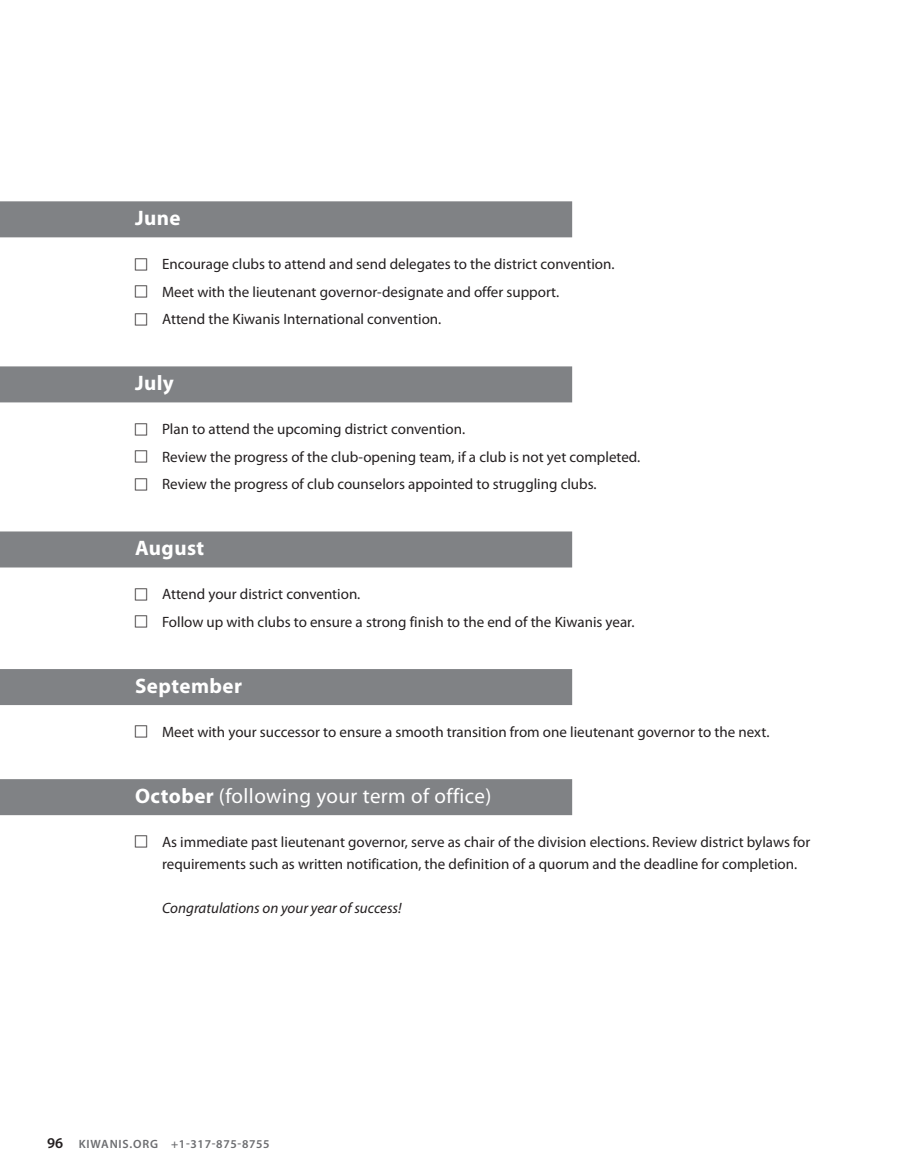
<style>
.page{position:relative;width:905px;height:1175px;background:#fff}
.page>*{position:absolute;margin:0;border:0;box-sizing:border-box;transform-origin:0 0}
.type_in_grey_bars_le{font:21px "Myriad Pro";letter-spacing:.02em;color:#fff}
.type_in_grey_bars_le-2{font:700 21px "Myriad Pro";letter-spacing:.02em;color:#fff}
.t1{font:15px/21.6px "Myriad Pro";color:#231f20}
.LG_body_copy_ital{font:italic 15px "Myriad Pro";color:#231f20}
.t2{font:600 15px "Myriad Pro";color:#231f20}
.t3{font:600 12px "Myriad Pro";letter-spacing:.05em;color:#6c6d70}
.s1{font-weight:700}
</style>
<div class="page">
<div style="left:0;top:201px;width:572px;height:36px;background:#808285"></div>
<div style="left:0;top:366px;width:572px;height:36px;background:#808285"></div>
<div style="left:0;top:531px;width:572px;height:36px;background:#808285"></div>
<div style="left:0;top:669px;width:572px;height:36px;background:#808285"></div>
<div style="left:0;top:779px;width:572px;height:36px;background:#808285"></div>
<p class="type_in_grey_bars_le-2" style="left:135px;top:204px;width:47px">June</p>
<p class="t1" style="left:162px;top:253px;width:454px">Encourage clubs to attend and send delegates to the district convention.</p>
<p class="t1" style="left:162px;top:280px;width:399px">Meet with the lieutenant governor-designate and offer support.</p>
<p class="t1" style="left:162px;top:308px;width:281px">Attend the Kiwanis International convention.</p>
<p class="type_in_grey_bars_le-2" style="left:135px;top:369px;width:40px">July</p>
<p class="t1" style="left:162px;top:418px;width:304px">Plan to attend the upcoming district convention.</p>
<p class="t1" style="left:162px;top:445px;width:479px">Review the progress of the club-opening team, if a club is not yet completed.</p>
<p class="t1" style="left:162px;top:473px;width:436px">Review the progress of club counselors appointed to struggling clubs.</p>
<p class="type_in_grey_bars_le-2" style="left:135px;top:534px;width:71px">August</p>
<p class="t1" style="left:162px;top:583px;width:200px">Attend your district convention.</p>
<p class="t1" style="left:162px;top:610px;width:474px">Follow up with clubs to ensure a strong finish to the end of the Kiwanis year.</p>
<p class="type_in_grey_bars_le-2" style="left:135px;top:672px;width:108px">September</p>
<p class="t1" style="left:162px;top:721px;width:609px">Meet with your successor to ensure a smooth transition from one lieutenant governor to the next.</p>
<p class="type_in_grey_bars_le" style="left:135px;top:783px;width:358px"><span class="s1">October</span> (following your term of office)</p>
<p class="t1" style="left:162px;top:831px;width:650px">As immediate past lieutenant governor, serve as chair of the division elections. Review district bylaws for requirements such as written notification, the definition of a quorum and the deadline for completion.</p>
<p class="LG_body_copy_ital" style="left:162px;top:898px;width:241px">Congratulations on your year of success!</p>
<p class="t2" style="left:47px;top:1133px;width:18px">96</p>
<p class="t3" style="left:79px;top:1136px;width:192px">KIWANIS.ORG +1-317-875-8755</p>
</div>
